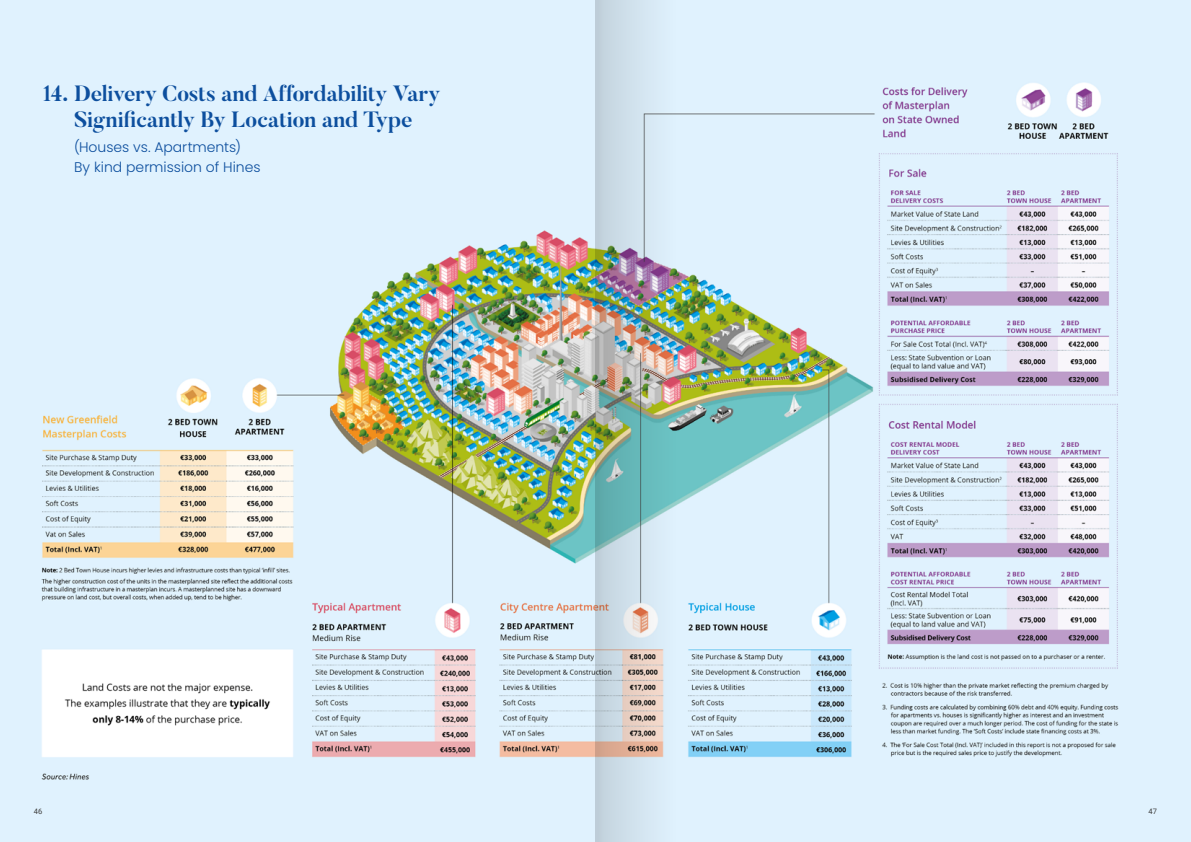
<style>
.page{position:relative;width:1191px;height:842px;background:#fff}
.page>*{position:absolute;margin:0;border:0;box-sizing:border-box;transform-origin:0 0}
.t1{font:700 22px/26px "Butler";letter-spacing:-.01em;color:#0d4f9e;text-align:center}
.t2{font:300 14px/20px "Poppins";color:#0d4f9e}
.t3{font:7.5px "Roboto";color:#3c3c3b}
</style>
<div class="page">
<img style="left:0;top:0;width:1191px;height:842px">
<img style="left:595px;top:0;width:80px;height:842px">
<p class="t1" style="left:43px;top:81px;width:399px">14. Delivery Costs and Affordability Vary<br>Significantly By Location and Type</p>
<p class="t2" style="left:74px;top:137px;width:188px">(Houses vs. Apartments)<br>By kind permission of Hines</p>
<p class="t3" style="left:34px;top:806px;width:10px">46</p>
<p class="t3" style="left:1148px;top:806px;width:10px">47</p>
</div>
